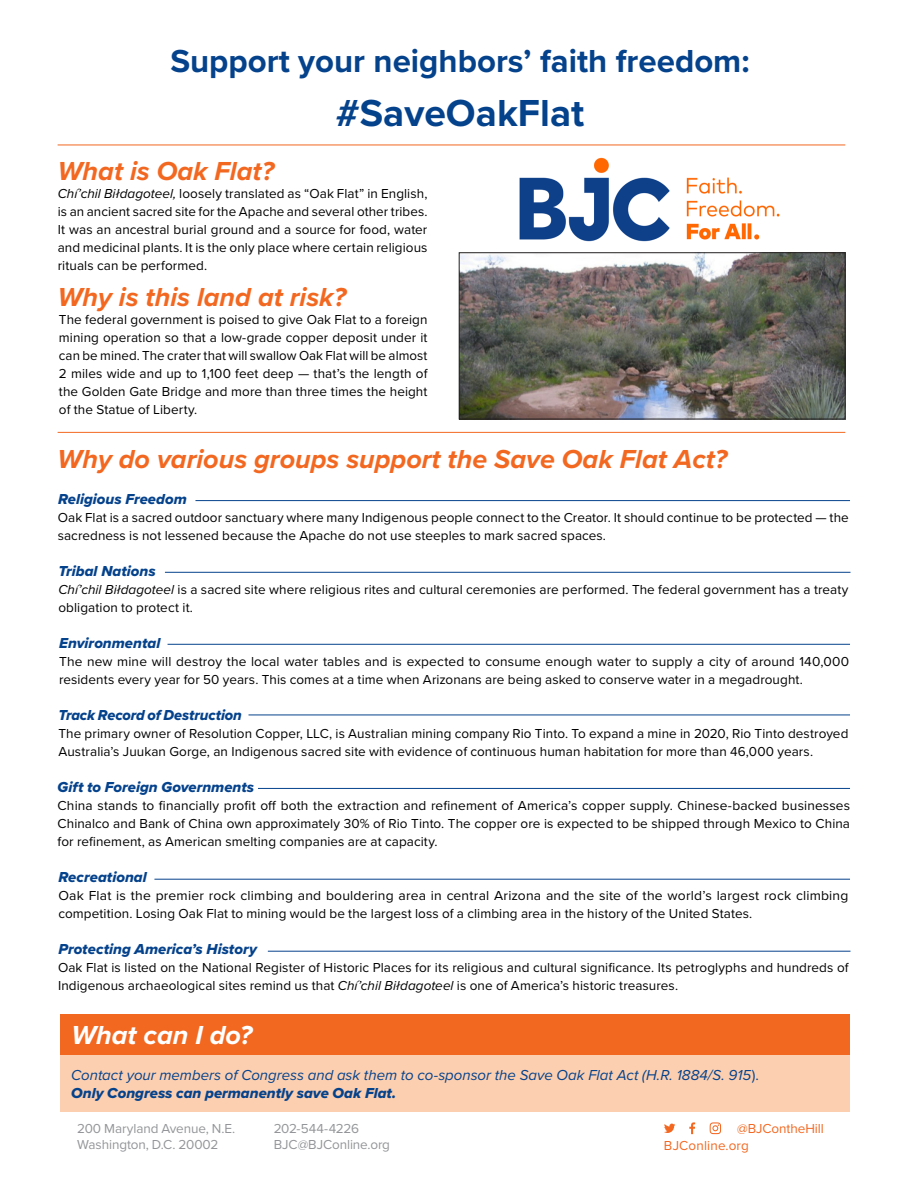
<style>
.page{position:relative;width:918px;height:1188px;background:#fff}
.page>*{position:absolute;margin:0;border:0;box-sizing:border-box;transform-origin:0 0}
.Headline-1{font:700 39px "Proxima Nova";color:#05428c}
.Headline-1-2{font:700 33px "Proxima Nova";color:#05428c}
.Headline-1-Large{font:italic 700 27px "Proxima Nova";color:#f36821}
.Headline-1-Large-2{font:italic 700 27px "Proxima Nova";color:#fff}
.Body-Text-Full-Justi{font:15px "Proxima Nova Extrabld It";color:#05428c}
.Body-Text-Full-Justi-2{font:italic 15px "Proxima Nova";color:#05428c}
.Body-Text-Full-Justi-3{font:13.5px/18px "Proxima Nova";letter-spacing:.005em;color:#000}
.t1{font:13.5px "Proxima Nova";letter-spacing:-.01em;color:#939598}
.t2{font:13.5px "Proxima Nova";color:#f36821}
.s1{font-style:italic}
.s2{font-style:normal}
</style>
<div class="page">
<img style="left:461px;top:255px;width:382px;height:162px">
<div style="left:459px;top:253px;width:386px;height:166px;border:1px solid #231f20"></div>
<hr style="left:195px;top:500px;width:655px;height:1px;background:#05428c">
<div style="left:61px;top:1018px;width:789px;height:93px;background:#fccfb0"></div>
<div style="left:61px;top:1015px;width:789px;height:40px;background:#f36821"></div>
<img style="left:519px;top:157px;width:261px;height:85px">
<hr style="left:58px;top:432px;width:787px;height:1px;background:#f36821">
<hr style="left:58px;top:145px;width:787px;height:1px;background:#f36821">
<svg style="left:689px;top:1122px;width:6px;height:12px"></svg>
<svg style="left:664px;top:1124px;width:11px;height:9px"></svg>
<svg style="left:710px;top:1122px;width:11px;height:12px"></svg>
<hr style="left:168px;top:644px;width:682px;height:1px;background:#05428c">
<hr style="left:165px;top:572px;width:685px;height:1px;background:#05428c">
<hr style="left:249px;top:715px;width:601px;height:1px;background:#05428c">
<hr style="left:154px;top:879px;width:696px;height:1px;background:#05428c">
<hr style="left:268px;top:951px;width:582px;height:1px;background:#05428c">
<hr style="left:258px;top:788px;width:592px;height:1px;background:#05428c">
<p class="Headline-1-2" style="left:170px;top:36px;width:581px">Support your neighbors’ faith freedom:</p>
<p class="Headline-1" style="left:336px;top:84px;width:250px">#SaveOakFlat</p>
<p class="Headline-1-Large" style="left:58px;top:151px;width:218px">What is Oak Flat?</p>
<p class="Body-Text-Full-Justi-3" style="left:58px;top:184px;width:371px;text-align:justify"><span class="s1">Chí’chil Biłdagoteel,</span> loosely translated as “Oak Flat” in English, is an ancient sacred site for the Apache and several other tribes.<br>It was an ancestral burial ground and a source for food, water and medicinal plants. It is the only place where certain religious rituals can be performed.</p>
<p class="Headline-1-Large" style="left:58px;top:277px;width:290px">Why is this land at risk?</p>
<p class="Body-Text-Full-Justi-3" style="left:59px;top:310px;width:370px;text-align:justify">The federal government is poised to give Oak Flat to a foreign mining operation so that a low-grade copper deposit under it can be mined. The crater that will swallow Oak Flat will be almost 2 miles wide and up to 1,100 feet deep — that’s the length of the Golden Gate Bridge and more than three times the height of the Statue of Liberty.</p>
<p class="Headline-1-Large" style="left:58px;top:439px;width:671px">Why do various groups support the Save Oak Flat Act?</p>
<p class="Body-Text-Full-Justi" style="left:58px;top:488px;width:130px">Religious Freedom</p>
<p class="Body-Text-Full-Justi-3" style="left:58px;top:508px;width:793px">Oak Flat is a sacred outdoor sanctuary where many Indigenous people connect to the Creator. It should continue to be protected — the sacredness is not lessened because the Apache do not use steeples to mark sacred spaces.</p>
<p class="Body-Text-Full-Justi" style="left:58px;top:560px;width:99px">Tribal Nations</p>
<p class="Body-Text-Full-Justi-3" style="left:58px;top:580px;width:792px"><span class="s1">Chí’chil Biłdagoteel</span> is a sacred site where religious rites and cultural ceremonies are performed. The federal government has a treaty obligation to protect it.</p>
<p class="Body-Text-Full-Justi" style="left:59px;top:632px;width:103px">Environmental</p>
<p class="Body-Text-Full-Justi-3" style="left:59px;top:652px;width:792px">The new mine will destroy the local water tables and is expected to consume enough water to supply a city of around 140,000 residents every year for 50 years. This comes at a time when Arizonans are being asked to conserve water in a megadrought.</p>
<p class="Body-Text-Full-Justi" style="left:58px;top:704px;width:185px">Track Record of Destruction</p>
<p class="Body-Text-Full-Justi-3" style="left:58px;top:724px;width:792px">The primary owner of Resolution Copper, LLC, is Australian mining company Rio Tinto. To expand a mine in 2020, Rio Tinto destroyed<br>Australia’s Juukan Gorge, an Indigenous sacred site with evidence of continuous human habitation for more than 46,000 years.</p>
<p class="Body-Text-Full-Justi" style="left:58px;top:776px;width:198px">Gift to Foreign Governments</p>
<p class="Body-Text-Full-Justi-3" style="left:58px;top:796px;width:794px;text-align:justify">China stands to financially profit off both the extraction and refinement of America’s copper supply. Chinese-backed businesses Chinalco and Bank of China own approximately 30% of Rio Tinto. The copper ore is expected to be shipped through Mexico to China for refinement, as American smelting companies are at capacity.</p>
<p class="Body-Text-Full-Justi" style="left:58px;top:866px;width:90px">Recreational</p>
<p class="Body-Text-Full-Justi-3" style="left:58px;top:886px;width:792px">Oak Flat is the premier rock climbing and bouldering area in central Arizona and the site of the world’s largest rock climbing competition. Losing Oak Flat to mining would be the largest loss of a climbing area in the history of the United States.</p>
<p class="Body-Text-Full-Justi" style="left:58px;top:938px;width:200px">Protecting America’s History</p>
<p class="Body-Text-Full-Justi-3" style="left:58px;top:958px;width:792px">Oak Flat is listed on the National Register of Historic Places for its religious and cultural significance. Its petroglyphs and hundreds of<br>Indigenous archaeological sites remind us that <span class="s1">Chí’chil Biłdagoteel</span> is one of America’s historic treasures.</p>
<p class="Headline-1-Large-2" style="left:71px;top:1015px;width:182px">What can I do?</p>
<p class="Body-Text-Full-Justi-2" style="left:71px;top:1064px;width:689px">Contact your members of Congress and ask them to co-sponsor the Save Oak Flat Act (H.R. 1884/S. 915<span class="s2">).</span></p>
<p class="Body-Text-Full-Justi" style="left:71px;top:1082px;width:326px">Only Congress can permanently save Oak Flat.</p>
<p class="t1" style="left:77px;top:1119px;width:160px">200 Maryland Avenue, N.E.</p>
<p class="t1" style="left:77px;top:1135px;width:143px">Washington, D.C. 20002</p>
<p class="t2" style="left:737px;top:1119px;width:88px">@BJContheHill</p>
<p class="t1" style="left:274px;top:1119px;width:87px">202-544-4226</p>
<p class="t1" style="left:274px;top:1135px;width:118px">BJC@BJConline.org</p>
<p class="t2" style="left:664px;top:1135px;width:86px">BJConline.org</p>
</div>
